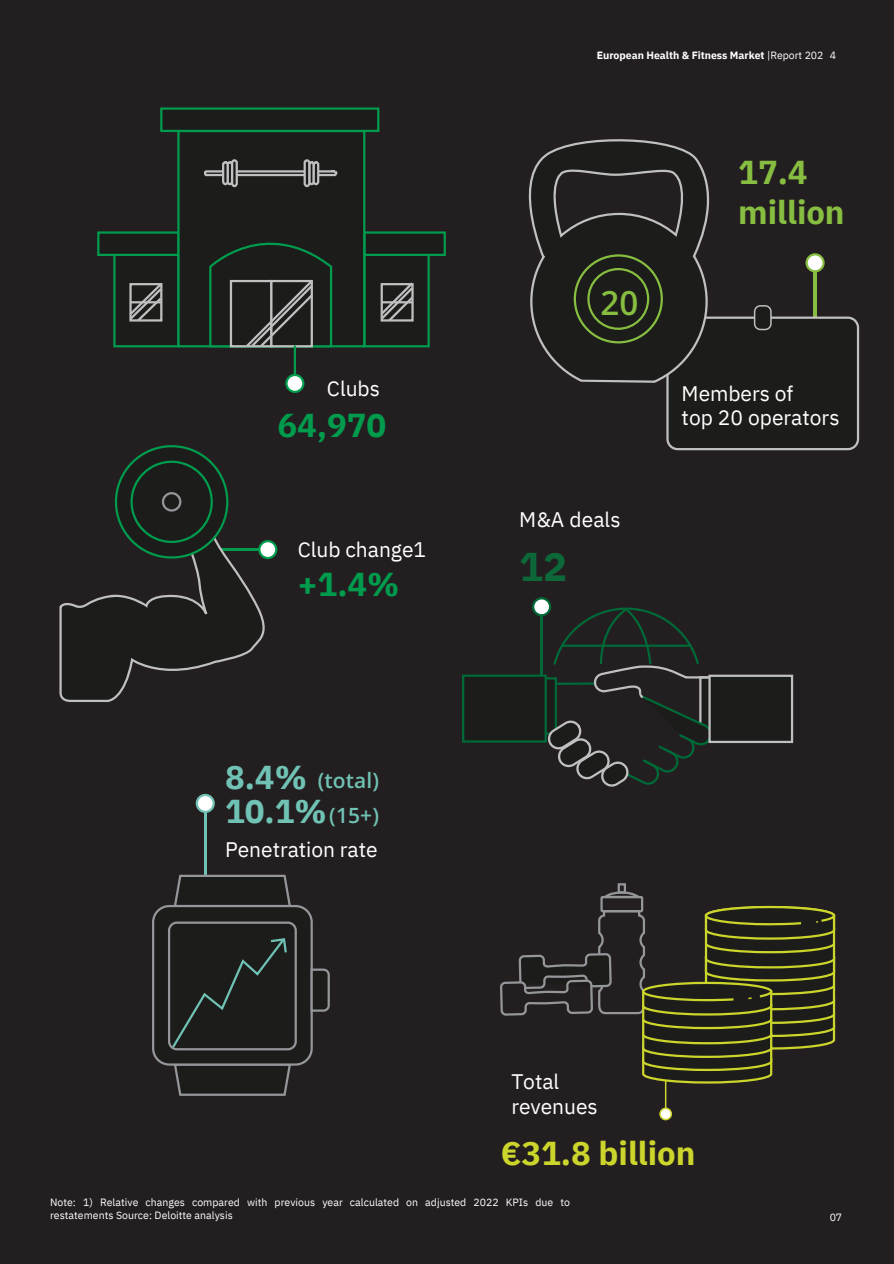
<style>
.page{position:relative;width:894px;height:1264px;background:#fff}
.page>*{position:absolute;margin:0;border:0;box-sizing:border-box;transform-origin:0 0}
.t1{font:700 40.05px "IBM Plex Sans";color:#0c6838}
.t2{font:600 33.15px "Open Sans";color:#87bd40}
.t3{font:700 33px "IBM Plex Sans";color:#cbd52b}
.t4{font:700 33px "IBM Plex Sans";color:#009b4d}
.t5{font:700 33px/39.3px "IBM Plex Sans";color:#87bd40}
.t6{font:700 33px/33.8px "IBM Plex Sans";color:#70c2b4}
.t7{font:21px/34.3px "IBM Plex Sans";color:#fff}
.t8{font:10.5px/13.5px "IBM Plex Sans";color:#fff}
.t9{font:700 10.5px "IBM Plex Sans";color:#fff}
.s1{font-weight:400}
.s2{font-weight:400;color:#231f20}
.s3{font-family:"Open Sans";font-weight:600;color:#70c2b4}
</style>
<div class="page">
<div style="left:0;top:0;width:893px;height:1263px;background:#231f20"></div>
<svg style="left:59px;top:445px;width:218px;height:257px"></svg>
<hr style="left:204px;top:803px;width:2px;height:155px;background:#70c2b4">
<svg style="left:196px;top:793px;width:19px;height:20px"></svg>
<svg style="left:152px;top:874px;width:178px;height:221px"></svg>
<div style="left:114px;top:255px;width:64px;height:91px;background:#1c1c1a"></div>
<div style="left:113px;top:254px;width:66px;height:93px;border:2px solid #009b4d"></div>
<div style="left:98px;top:232px;width:80px;height:23px;background:#1c1c1a"></div>
<div style="left:97px;top:231px;width:82px;height:25px;border:2px solid #009b4d"></div>
<div style="left:178px;top:131px;width:186px;height:215px;background:#1c1c1a"></div>
<div style="left:177px;top:130px;width:188px;height:217px;border:2px solid #009b4d"></div>
<div style="left:364px;top:255px;width:64px;height:91px;background:#1c1c1a"></div>
<div style="left:363px;top:254px;width:66px;height:93px;border:2px solid #009b4d"></div>
<div style="left:364px;top:232px;width:80px;height:23px;background:#1c1c1a"></div>
<div style="left:363px;top:231px;width:82px;height:25px;border:2px solid #009b4d"></div>
<div style="left:161px;top:109px;width:217px;height:22px;background:#1c1c1a"></div>
<div style="left:160px;top:107px;width:219px;height:25px;border:2px solid #009b4d"></div>
<svg style="left:204px;top:159px;width:134px;height:29px"></svg>
<hr style="left:294px;top:345px;width:2px;height:39px;background:#009b4d">
<svg style="left:285px;top:374px;width:19px;height:19px"></svg>
<svg style="left:208px;top:242px;width:125px;height:107px"></svg>
<svg style="left:380px;top:282px;width:34px;height:40px"></svg>
<svg style="left:129px;top:283px;width:34px;height:39px"></svg>
<svg style="left:462px;top:597px;width:331px;height:189px"></svg>
<svg style="left:528px;top:139px;width:330px;height:311px"></svg>
<svg style="left:500px;top:883px;width:336px;height:238px"></svg>
<h2 class="t9" style="left:596px;top:48px;width:241px">European Health &amp; Fitness Market <span class="s1">|Report 202</span><span class="s2">3</span><span class="s1">4</span></h2>
<h3 class="t7" style="left:327px;top:371px;width:54px">Clubs</h3>
<h3 class="t4" style="left:277px;top:403px;width:110px">64,970</h3>
<h1 class="t7" style="left:298px;top:532px;width:130px">Club change1</h1>
<h1 class="t4" style="left:298px;top:562px;width:103px">+1.4%</h1>
<h3 class="t6" style="left:225px;top:760px;width:103px">8.4%<br>10.1%</h3>
<h3 class="t7" style="left:225px;top:763px;width:155px;text-align:right"><span class="s3">(total)<br>(15+)<br></span>Penetration rate</h3>
<h3 class="t2" style="left:600px;top:280px;width:39px">20</h3>
<p class="t7" style="left:519px;top:502px;width:103px">M&amp;A deals</p>
<h1 class="t1" style="left:519px;top:540px;width:49px">12</h1>
<p class="t5" style="left:738px;top:152px;width:108px">17.4 million</p>
<p class="t7" style="left:681px;top:380px;width:159px;line-height:24.8px">Members of<br>top 20 operators</p>
<h3 class="t7" style="left:511px;top:1068px;width:88px;line-height:24.8px">Total revenues</h3>
<h1 class="t3" style="left:500px;top:1131px;width:196px">€31.8 billion</h1>
<p class="t8" style="left:50px;top:1195px;width:521px">Note: 1) Relative changes compared with previous year calculated on adjusted 2022 KPIs due to restatements Source: Deloitte analysis</p>
<p class="t8" style="left:829px;top:1210px;width:14px">07</p>
</div>
